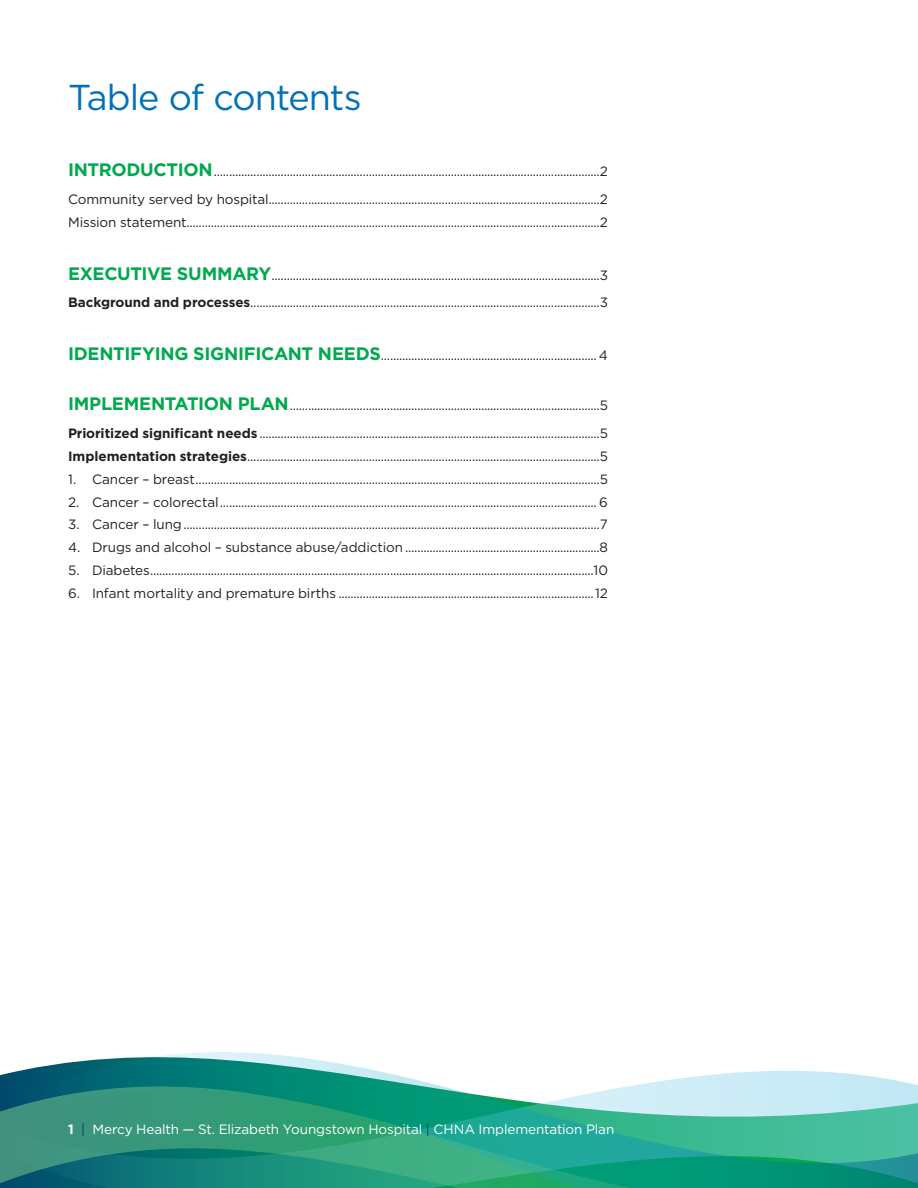
<style>
.page{position:relative;width:918px;height:1188px;background:#fff}
.page>*{position:absolute;margin:0;border:0;box-sizing:border-box;transform-origin:0 0}
.HEADLINE_-_left_just{font:36px "Gotham";letter-spacing:-.03em;color:#0072bc}
.BODY_-_left_just{font:13.5px "Gotham";letter-spacing:-.01em;color:#231f20}
.TOC_COpy{font:13.5px "Gotham";letter-spacing:-.01em;color:#231f20}
.SUB_HEAD_-_left_just{font:13.5px "Gotham";color:#231f20}
.BODY_-_left_just-2{font:13.5px "Gotham";letter-spacing:-.01em;color:#fff}
.s1{font-weight:700;font-size:18px;color:#00a94d}
.s2{font-weight:700}
.s3{color:#003d69}
</style>
<div class="page">
<svg style="left:0;top:1052px;width:917px;height:33px"></svg>
<svg style="left:0;top:1085px;width:918px;height:103px;background:#3aa68f"></svg>
<p class="HEADLINE_-_left_just" style="left:68px;top:74px;width:295px">Table of contents</p>
<p class="SUB_HEAD_-_left_just" style="left:68px;top:163px;width:541px"><span class="s1">INTRODUCTION</span>...............................................................................................................................2</p>
<p class="TOC_COpy" style="left:68px;top:191px;width:541px">Community served by hospital.............................................................................................................2</p>
<p class="TOC_COpy" style="left:68px;top:213px;width:541px">Mission statement........................................................................................................................................2</p>
<p class="TOC_COpy" style="left:68px;top:266px;width:541px"><span class="s1">EXECUTIVE SUMMARY</span>............................................................................................................3</p>
<p class="BODY_-_left_just" style="left:68px;top:294px;width:541px"><span class="s2">Background and processes</span>...................................................................................................................3</p>
<p class="SUB_HEAD_-_left_just" style="left:68px;top:347px;width:542px"><span class="s1">IDENTIFYING SIGNIFICANT NEEDS</span>....................................................................... 4</p>
<p class="SUB_HEAD_-_left_just" style="left:68px;top:397px;width:541px"><span class="s1">IMPLEMENTATION PLAN</span>......................................................................................................5</p>
<p class="BODY_-_left_just" style="left:68px;top:425px;width:541px"><span class="s2">Prioritized significant needs</span> ................................................................................................................5</p>
<p class="BODY_-_left_just" style="left:68px;top:448px;width:541px"><span class="s2">Implementation strategies</span>....................................................................................................................5</p>
<p class="BODY_-_left_just" style="left:68px;top:470px;width:541px">1. Cancer – breast.....................................................................................................................................5</p>
<p class="BODY_-_left_just" style="left:68px;top:493px;width:542px">2. Cancer – colorectal............................................................................................................................ 6</p>
<p class="BODY_-_left_just" style="left:68px;top:516px;width:542px">3. Cancer – lung.........................................................................................................................................7</p>
<p class="BODY_-_left_just" style="left:68px;top:539px;width:542px">4. Drugs and alcohol – substance abuse/addiction ................................................................8</p>
<p class="BODY_-_left_just" style="left:68px;top:561px;width:542px">5. Diabetes..................................................................................................................................................10</p>
<p class="BODY_-_left_just" style="left:68px;top:584px;width:542px">6. Infant mortality and premature births ....................................................................................12</p>
<p class="BODY_-_left_just-2" style="left:68px;top:1120px;width:548px"><span class="s2">1</span> <span class="s3">|</span> Mercy Health — St. Elizabeth Youngstown Hospital <span class="s3">|</span> CHNA Implementation Plan</p>
</div>
